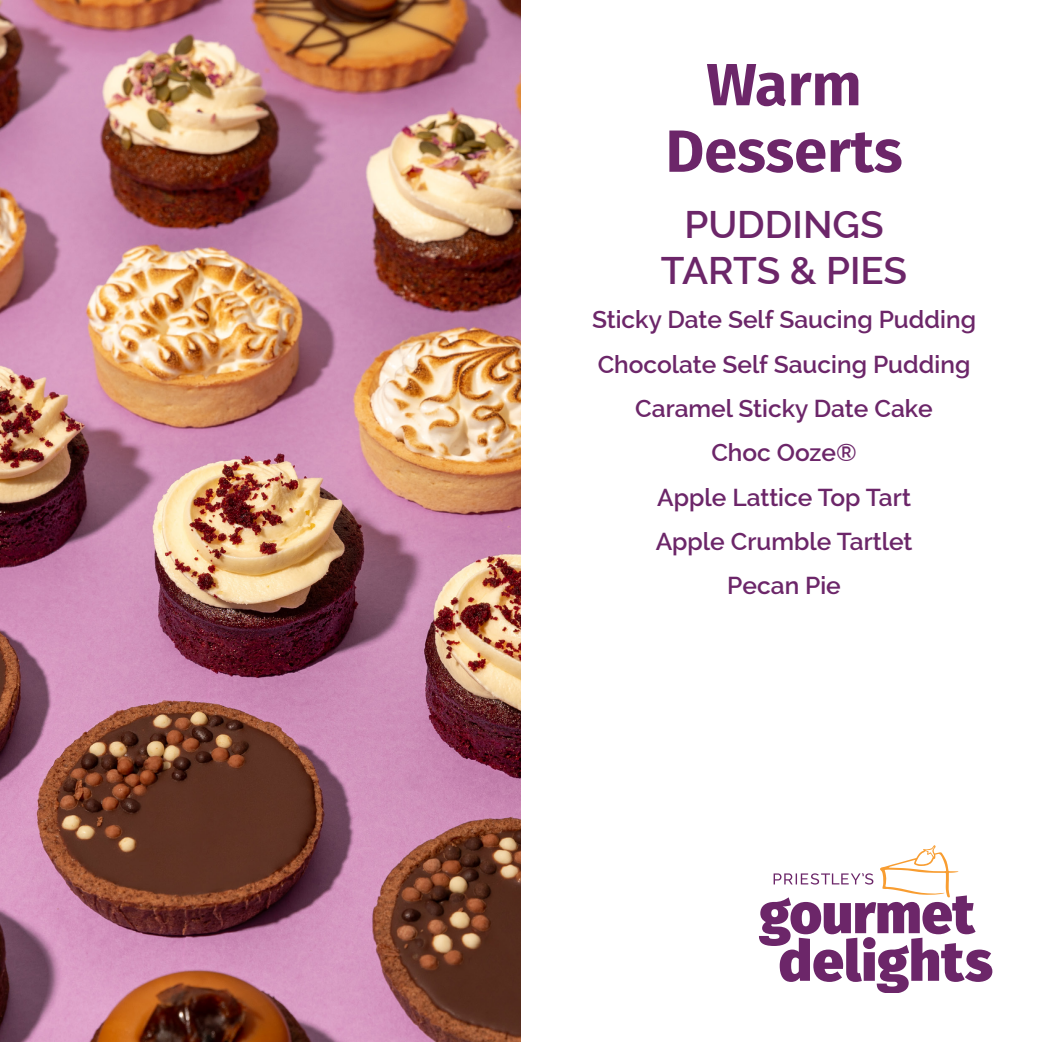
<style>
.page{position:relative;width:1042px;height:1042px;background:#fff}
.page>*{position:absolute;margin:0;border:0;box-sizing:border-box;transform-origin:0 0}
.t1{font:700 59.5px "Fira Sans";color:#6c2669}
.t2{font:600 38.5px "Raleway";color:#6c2669}
.t3{font:600 24.5px "Raleway";color:#6c2669}
</style>
<div class="page">
<img style="left:0;top:0;width:521px;height:1042px">
<svg style="left:759px;top:845px;width:233px;height:147px"></svg>
<p class="t1" style="left:706px;top:34px;width:157px">Warm</p>
<p class="t1" style="left:665px;top:101px;width:239px">Desserts</p>
<p class="t2" style="left:684px;top:202px;width:201px">PUDDINGS</p>
<p class="t2" style="left:661px;top:248px;width:248px">TARTS &amp; PIES</p>
<p class="t3" style="left:592px;top:306px;width:385px">Sticky Date Self Saucing Pudding</p>
<p class="t3" style="left:598px;top:350px;width:374px">Chocolate Self Saucing Pudding</p>
<p class="t3" style="left:635px;top:394px;width:299px">Caramel Sticky Date Cake</p>
<p class="t3" style="left:711px;top:438px;width:147px">Choc Ooze®</p>
<p class="t3" style="left:657px;top:483px;width:255px">Apple Lattice Top Tart</p>
<p class="t3" style="left:656px;top:527px;width:258px">Apple Crumble Tartlet</p>
<p class="t3" style="left:727px;top:571px;width:115px">Pecan Pie</p>
</div>
